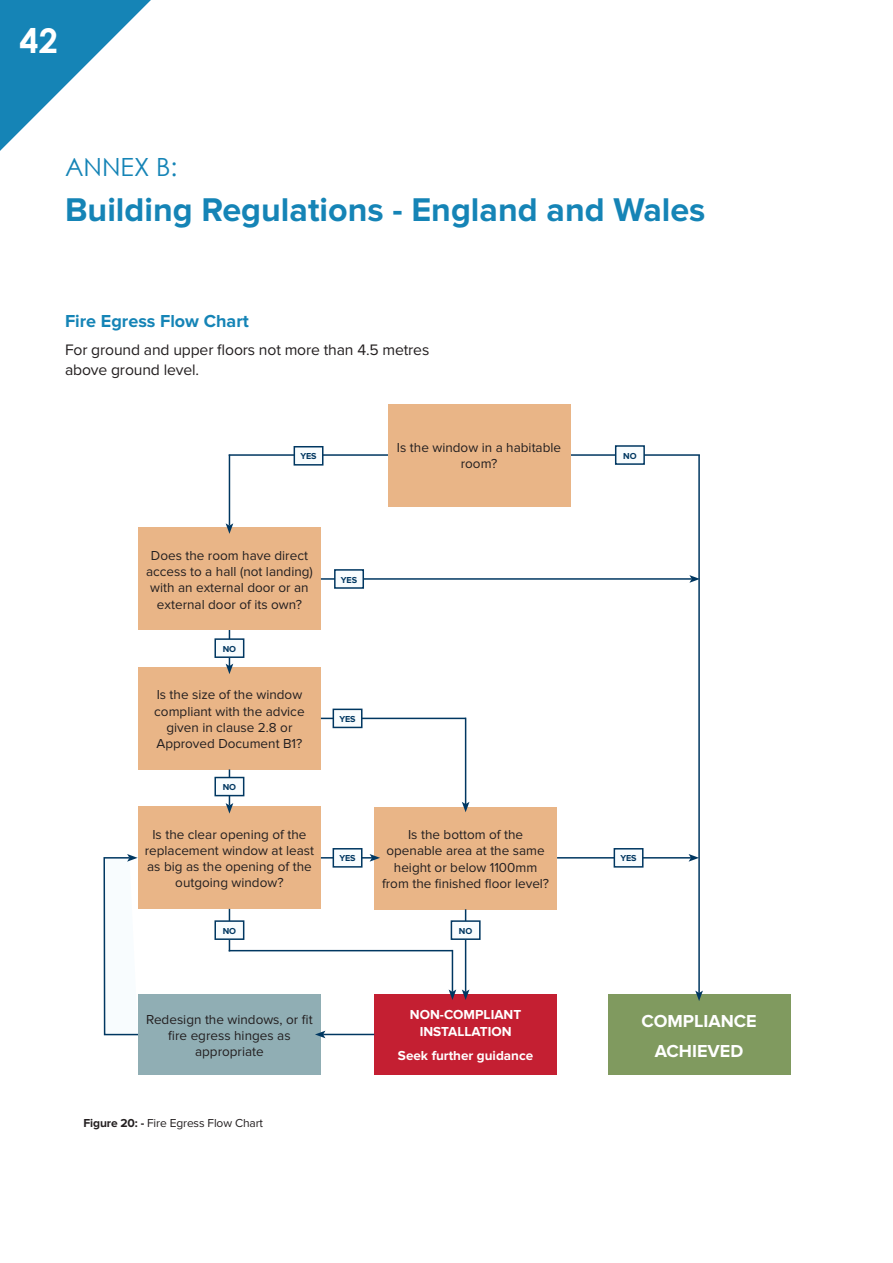
<style>
.page{position:relative;width:893px;height:1263px;background:#fff}
.page>*{position:absolute;margin:0;border:0;box-sizing:border-box;transform-origin:0 0}
.t1{font:700 34.05px "Proxima Nova";color:#1584b6}
.t2{font:700 34.05px "Century Gothic";color:#fff}
.t3{font:25.05px "Century Gothic";color:#1584b6}
.t4{font:700 18px "Proxima Nova";color:#1584b6}
.t5{font:700 18px/30.2px "Proxima Nova";color:#fff;text-align:center}
.t6{font:15.75px/19.6px "Proxima Nova";letter-spacing:-.01em;color:#231f20}
.t7{font:13.5px/16.2px "Proxima Nova";color:#231f20;text-align:center}
.t8{font:700 13.5px/16.2px "Proxima Nova";color:#fff;text-align:center}
.t9{font:12px "Proxima Nova";letter-spacing:-.01em;color:#231f20}
.t10{font:700 9px "Proxima Nova";letter-spacing:-.01em;color:#003761}
.s1{font-weight:700}
</style>
<div class="page">
<svg style="left:0;top:0;width:151px;height:151px"></svg>
<hr style="left:229px;top:454px;width:471px;height:2px;background:#003761">
<div style="left:138px;top:528px;width:183px;height:102px;background:#e9b587"></div>
<div style="left:388px;top:404px;width:182px;height:102px;background:#e9b587"></div>
<div style="left:138px;top:667px;width:183px;height:102px;background:#e9b587"></div>
<div style="left:138px;top:807px;width:183px;height:102px;background:#e9b587"></div>
<div style="left:374px;top:807px;width:183px;height:102px;background:#e9b587"></div>
<div style="left:374px;top:994px;width:183px;height:81px;background:#c41f32"></div>
<div style="left:608px;top:994px;width:182px;height:81px;background:#809a5f"></div>
<div style="left:138px;top:994px;width:183px;height:81px;background:#90aeb4"></div>
<hr style="left:229px;top:455px;width:1px;height:71px;background:#003761">
<svg style="left:226px;top:523px;width:7px;height:11px"></svg>
<hr style="left:229px;top:630px;width:1px;height:36px;background:#003761">
<svg style="left:226px;top:664px;width:7px;height:10px"></svg>
<hr style="left:229px;top:769px;width:1px;height:36px;background:#003761">
<svg style="left:226px;top:803px;width:7px;height:10px"></svg>
<hr style="left:452px;top:950px;width:1px;height:42px;background:#003761">
<svg style="left:449px;top:989px;width:7px;height:11px"></svg>
<hr style="left:321px;top:857px;width:51px;height:1px;background:#003761">
<svg style="left:370px;top:854px;width:10px;height:8px"></svg>
<hr style="left:323px;top:1034px;width:51px;height:1px;background:#003761">
<svg style="left:315px;top:1031px;width:10px;height:7px"></svg>
<hr style="left:557px;top:857px;width:134px;height:1px;background:#003761">
<svg style="left:689px;top:854px;width:9px;height:8px"></svg>
<hr style="left:321px;top:578px;width:371px;height:2px;background:#003761">
<svg style="left:689px;top:575px;width:9px;height:8px"></svg>
<hr style="left:321px;top:718px;width:145px;height:1px;background:#003761">
<hr style="left:229px;top:950px;width:223px;height:1px;background:#003761">
<hr style="left:229px;top:909px;width:1px;height:42px;background:#003761">
<hr style="left:465px;top:718px;width:1px;height:86px;background:#003761">
<svg style="left:462px;top:802px;width:7px;height:10px"></svg>
<hr style="left:465px;top:909px;width:1px;height:83px;background:#003761">
<svg style="left:462px;top:989px;width:7px;height:11px"></svg>
<hr style="left:698px;top:455px;width:2px;height:538px;background:#003761">
<svg style="left:695px;top:990px;width:8px;height:11px"></svg>
<div style="left:215px;top:639px;width:29px;height:18px;background:#f8fcfe"></div>
<div style="left:214px;top:638px;width:30px;height:20px;border:2px solid #003761"></div>
<div style="left:215px;top:777px;width:29px;height:19px;background:#f8fcfe"></div>
<div style="left:214px;top:777px;width:30px;height:19px;border:2px solid #003761"></div>
<div style="left:215px;top:921px;width:29px;height:18px;background:#f8fcfe"></div>
<div style="left:214px;top:920px;width:30px;height:20px;border:2px solid #003761"></div>
<div style="left:451px;top:921px;width:29px;height:18px;background:#f8fcfe"></div>
<div style="left:451px;top:920px;width:30px;height:20px;border:2px solid #003761"></div>
<div style="left:616px;top:446px;width:28px;height:18px;background:#f8fcfe"></div>
<div style="left:615px;top:445px;width:30px;height:20px;border:2px solid #003761"></div>
<div style="left:333px;top:849px;width:29px;height:18px;background:#f8fcfe"></div>
<div style="left:333px;top:848px;width:29px;height:20px;border:2px solid #003761"></div>
<div style="left:614px;top:849px;width:29px;height:18px;background:#f8fcfe"></div>
<div style="left:614px;top:848px;width:29px;height:20px;border:2px solid #003761"></div>
<div style="left:333px;top:709px;width:29px;height:18px;background:#f8fcfe"></div>
<div style="left:333px;top:709px;width:29px;height:19px;border:2px solid #003761"></div>
<div style="left:294px;top:447px;width:29px;height:18px;background:#f8fcfe"></div>
<div style="left:294px;top:446px;width:29px;height:20px;border:2px solid #003761"></div>
<div style="left:335px;top:570px;width:28px;height:18px;background:#f8fcfe"></div>
<div style="left:334px;top:569px;width:30px;height:20px;border:2px solid #003761"></div>
<svg style="left:103px;top:854px;width:35px;height:182px"></svg>
<h1 class="t2" style="left:20px;top:15px;width:40px">42</h1>
<h2 class="t3" style="left:65px;top:150px;width:114px">ANNEX B:</h2>
<h1 class="t1" style="left:65px;top:190px;width:642px">Building Regulations - England and Wales</h1>
<h3 class="t4" style="left:65px;top:310px;width:185px">Fire Egress Flow Chart</h3>
<p class="t6" style="left:65px;top:340px;width:366px">For ground and upper floors not more than 4.5 metres above ground level.</p>
<p class="t10" style="left:300px;top:451px;width:18px">YES</p>
<p class="t7" style="left:146px;top:548px;width:168px">Does the room have direct access to a hall (not landing) with an external door or an external door of its own?</p>
<p class="t10" style="left:223px;top:643px;width:15px">NO</p>
<p class="t7" style="left:154px;top:687px;width:152px">Is the size of the window compliant with the advice given in clause 2.8 or<br>Approved Document B1?</p>
<p class="t10" style="left:223px;top:782px;width:15px">NO</p>
<p class="t10" style="left:341px;top:574px;width:18px">YES</p>
<p class="t10" style="left:339px;top:714px;width:18px">YES</p>
<p class="t7" style="left:397px;top:440px;width:166px">Is the window in a habitable room?</p>
<p class="t10" style="left:623px;top:450px;width:15px">NO</p>
<p class="t7" style="left:145px;top:826px;width:171px">Is the clear opening of the replacement window at least as big as the opening of the outgoing window?</p>
<p class="t7" style="left:382px;top:827px;width:169px">Is the bottom of the openable area at the same height or below 1100mm from the finished floor level?</p>
<p class="t10" style="left:339px;top:853px;width:18px">YES</p>
<p class="t10" style="left:620px;top:853px;width:18px">YES</p>
<p class="t10" style="left:223px;top:925px;width:15px">NO</p>
<p class="t10" style="left:459px;top:925px;width:15px">NO</p>
<p class="t7" style="left:146px;top:1011px;width:168px">Redesign the windows, or fit fire egress hinges as appropriate</p>
<p class="t9" style="left:83px;top:1116px;width:181px"><span class="s1">Figure 20: -</span> Fire Egress Flow Chart</p>
<p class="t8" style="left:410px;top:1007px;width:113px">NON-COMPLIANT<br>INSTALLATION</p>
<p class="t8" style="left:398px;top:1048px;width:137px">Seek further guidance</p>
<h3 class="t5" style="left:641px;top:1006px;width:117px">COMPLIANCE<br>ACHIEVED</h3>
</div>
